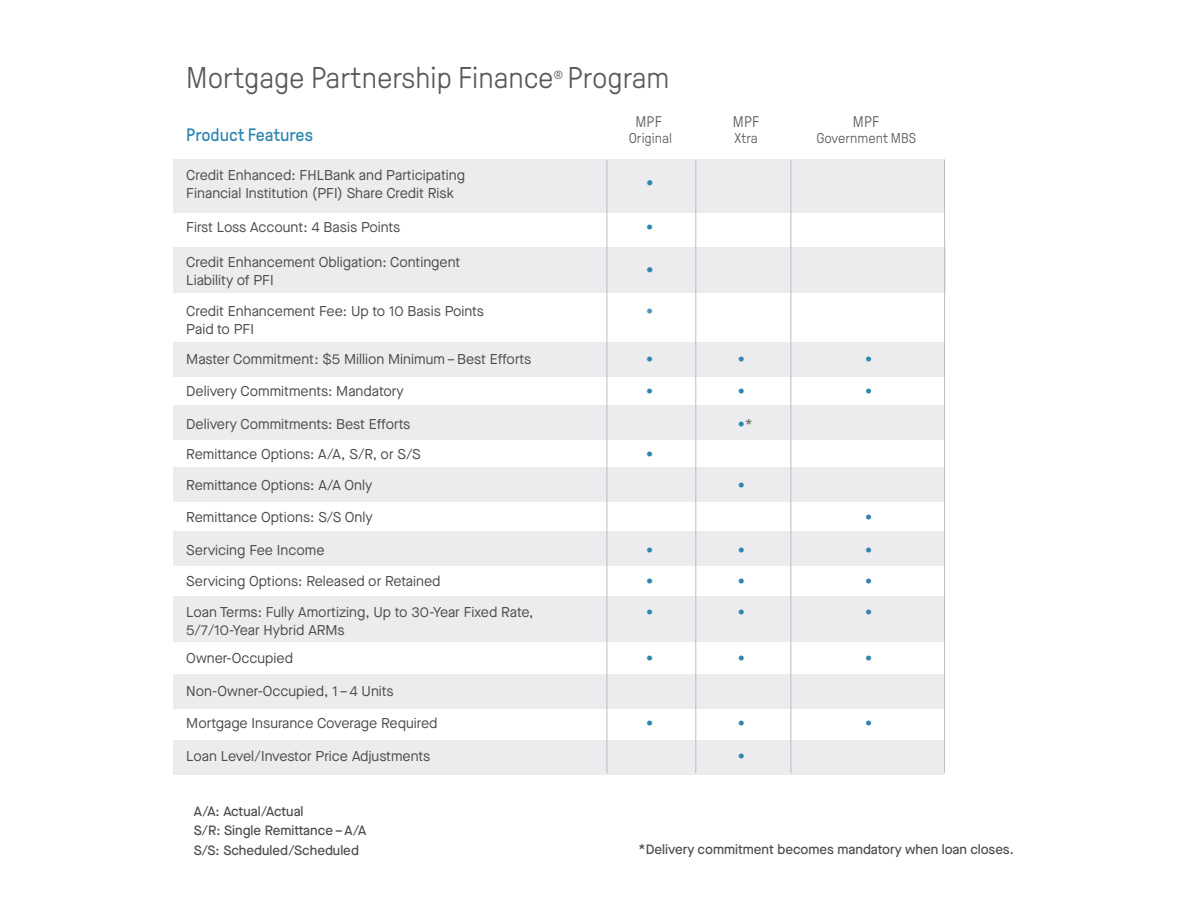
<style>
.page{position:relative;width:1188px;height:918px;background:#fff}
.page>*{position:absolute;margin:0;border:0;box-sizing:border-box;transform-origin:0 0}
.Headline{font:300 30px "GT Pressura";color:#57585a}
.Headline-2{font:18px "GT Pressura";color:#2f87b0}
.Body_Copy{font:300 15.3px "GT Pressura";letter-spacing:.01em;color:#57585a}
.Body_Copy-2{font:15px "Frutiger LT Std";color:#2f87b0}
.Body_Copy-3{font:14.25px/18px "Maison Neue";color:#4b4c4d}
.Body_Copy-4{font:14.25px "Frutiger LT Std";color:#2f87b0}
.Body_Copy-5{font:300 14.25px "GT Pressura";color:#57585a}
.Body_Copy-6{font:14.25px "Frutiger LT Std";color:#5794b9}
.Body_Copy-7{font:500 13.5px/19.5px "Maison Neue";color:#4b4c4d}
.Headline-3{font:300 12px "GT Pressura";color:#57585a}
.s1{color:#636366}
.s2{font-size:14.25px}
</style>
<div class="page">
<div style="left:173px;top:159px;width:772px;height:53px;background:#ececee"></div>
<div style="left:173px;top:247px;width:773px;height:46px;background:#ececee"></div>
<div style="left:173px;top:596px;width:772px;height:46px;background:#ececee"></div>
<div style="left:173px;top:405px;width:771px;height:35px;background:#ececee"></div>
<div style="left:173px;top:342px;width:772px;height:34px;background:#ececee"></div>
<div style="left:173px;top:467px;width:771px;height:35px;background:#ececee"></div>
<div style="left:173px;top:531px;width:771px;height:35px;background:#ececee"></div>
<div style="left:173px;top:675px;width:771px;height:34px;background:#ececee"></div>
<div style="left:173px;top:740px;width:771px;height:34px;background:#ececee"></div>
<hr style="left:607px;top:160px;width:1px;height:613px;background:#bcbdc0">
<hr style="left:695px;top:160px;width:1px;height:613px;background:#bcbdc0">
<hr style="left:791px;top:160px;width:1px;height:613px;background:#bcbdc0">
<hr style="left:944px;top:160px;width:1px;height:613px;background:#bcbdc0">
<p class="Headline" style="left:186px;top:62px;width:369px">Mortgage Partnership Finance</p>
<p class="Headline-3" style="left:554px;top:69px;width:11px">®</p>
<p class="Headline" style="left:567px;top:62px;width:104px">Program</p>
<p class="Headline-2" style="left:186px;top:125px;width:128px">Product Features</p>
<p class="Body_Copy-3" style="left:186px;top:166px;width:280px">Credit Enhanced: FHLBank and Participating<br>Financial Institution (PFI) Share Credit Risk</p>
<p class="Body_Copy-3" style="left:186px;top:218px;width:215px">First Loss Account: 4 Basis Points</p>
<p class="Body_Copy-4" style="left:646px;top:219px;width:9px">•</p>
<p class="Body_Copy-3" style="left:186px;top:253px;width:276px">Credit Enhancement Obligation: Contingent<br>Liability of PFI</p>
<p class="Body_Copy-3" style="left:186px;top:302px;width:299px">Credit Enhancement Fee: Up to 10 Basis Points</p>
<p class="Body_Copy-6" style="left:646px;top:303px;width:9px">•</p>
<p class="Body_Copy-3" style="left:186px;top:320px;width:69px">Paid to PFI</p>
<p class="Body_Copy-3" style="left:186px;top:350px;width:347px">Master Commitment: $5 Million Minimum – Best Efforts</p>
<p class="Body_Copy-4" style="left:646px;top:351px;width:9px">•</p>
<p class="Body_Copy-4" style="left:738px;top:351px;width:9px">•</p>
<p class="Body_Copy-4" style="left:865px;top:351px;width:9px">•</p>
<p class="Body_Copy-3" style="left:186px;top:382px;width:219px">Delivery Commitments: Mandatory</p>
<p class="Body_Copy-4" style="left:646px;top:382px;width:9px">•</p>
<p class="Body_Copy-4" style="left:738px;top:382px;width:9px">•</p>
<p class="Body_Copy-4" style="left:865px;top:382px;width:9px">•</p>
<p class="Body_Copy-3" style="left:186px;top:415px;width:226px">Delivery Commitments: Best Efforts</p>
<p class="Body_Copy-4" style="left:738px;top:415px;width:17px">•<span class="s1">*</span></p>
<p class="Body_Copy-3" style="left:186px;top:445px;width:236px">Remittance Options: A/A, S/R, or S/S</p>
<p class="Body_Copy-4" style="left:646px;top:445px;width:9px">•</p>
<p class="Body_Copy-3" style="left:186px;top:476px;width:188px">Remittance Options: A/A Only</p>
<p class="Body_Copy-4" style="left:738px;top:477px;width:9px">•</p>
<p class="Body_Copy-3" style="left:186px;top:508px;width:188px">Remittance Options: S/S Only</p>
<p class="Body_Copy-4" style="left:865px;top:508px;width:9px">•</p>
<p class="Body_Copy-3" style="left:186px;top:541px;width:140px">Servicing Fee Income</p>
<p class="Body_Copy-4" style="left:646px;top:541px;width:9px">•</p>
<p class="Body_Copy-4" style="left:738px;top:541px;width:9px">•</p>
<p class="Body_Copy-4" style="left:865px;top:541px;width:9px">•</p>
<p class="Body_Copy-3" style="left:186px;top:572px;width:256px">Servicing Options: Released or Retained</p>
<p class="Body_Copy-4" style="left:646px;top:573px;width:9px">•</p>
<p class="Body_Copy-4" style="left:738px;top:573px;width:9px">•</p>
<p class="Body_Copy-4" style="left:865px;top:573px;width:9px">•</p>
<p class="Body_Copy-3" style="left:186px;top:603px;width:349px">Loan Terms: Fully Amortizing, Up to 30-Year Fixed Rate,</p>
<p class="Body_Copy-4" style="left:646px;top:604px;width:9px">•</p>
<p class="Body_Copy-4" style="left:738px;top:604px;width:9px">•</p>
<p class="Body_Copy-4" style="left:865px;top:604px;width:9px">•</p>
<p class="Body_Copy-3" style="left:186px;top:621px;width:160px">5/7/10-Year Hybrid ARMs</p>
<p class="Body_Copy-3" style="left:186px;top:649px;width:108px">Owner-Occupied</p>
<p class="Body_Copy-4" style="left:646px;top:650px;width:9px">•</p>
<p class="Body_Copy-4" style="left:738px;top:650px;width:9px">•</p>
<p class="Body_Copy-4" style="left:865px;top:650px;width:9px">•</p>
<p class="Body_Copy-3" style="left:186px;top:682px;width:209px">Non-Owner-Occupied, 1 – 4 Units</p>
<p class="Body_Copy-3" style="left:186px;top:714px;width:253px">Mortgage Insurance Coverage Required</p>
<p class="Body_Copy-4" style="left:646px;top:715px;width:9px">•</p>
<p class="Body_Copy-4" style="left:738px;top:715px;width:9px">•</p>
<p class="Body_Copy-4" style="left:865px;top:715px;width:9px">•</p>
<p class="Body_Copy-3" style="left:186px;top:747px;width:245px">Loan Level/Investor Price Adjustments</p>
<p class="Body_Copy-4" style="left:738px;top:748px;width:9px">•</p>
<p class="Body_Copy" style="left:636px;top:113px;width:28px">MPF</p>
<p class="Body_Copy" style="left:733px;top:113px;width:28px">MPF</p>
<p class="Body_Copy" style="left:853px;top:113px;width:28px">MPF</p>
<p class="Body_Copy-5" style="left:629px;top:131px;width:45px">Original</p>
<p class="Body_Copy-5" style="left:735px;top:131px;width:25px">Xtra</p>
<p class="Body_Copy-5" style="left:816px;top:131px;width:101px">Government MBS</p>
<p class="Body_Copy-2" style="left:646px;top:174px;width:9px">•</p>
<p class="Body_Copy-2" style="left:646px;top:261px;width:9px">•</p>
<p class="Body_Copy-7" style="left:194px;top:801px;width:174px">A/A: Actual/Actual<br>S/R: Single Remittance – A/A<br>S/S: Scheduled/Scheduled</p>
<p class="Body_Copy-7" style="left:639px;top:839px;width:377px"><span class="s2">*</span>Delivery commitment becomes mandatory when loan closes.</p>
</div>
